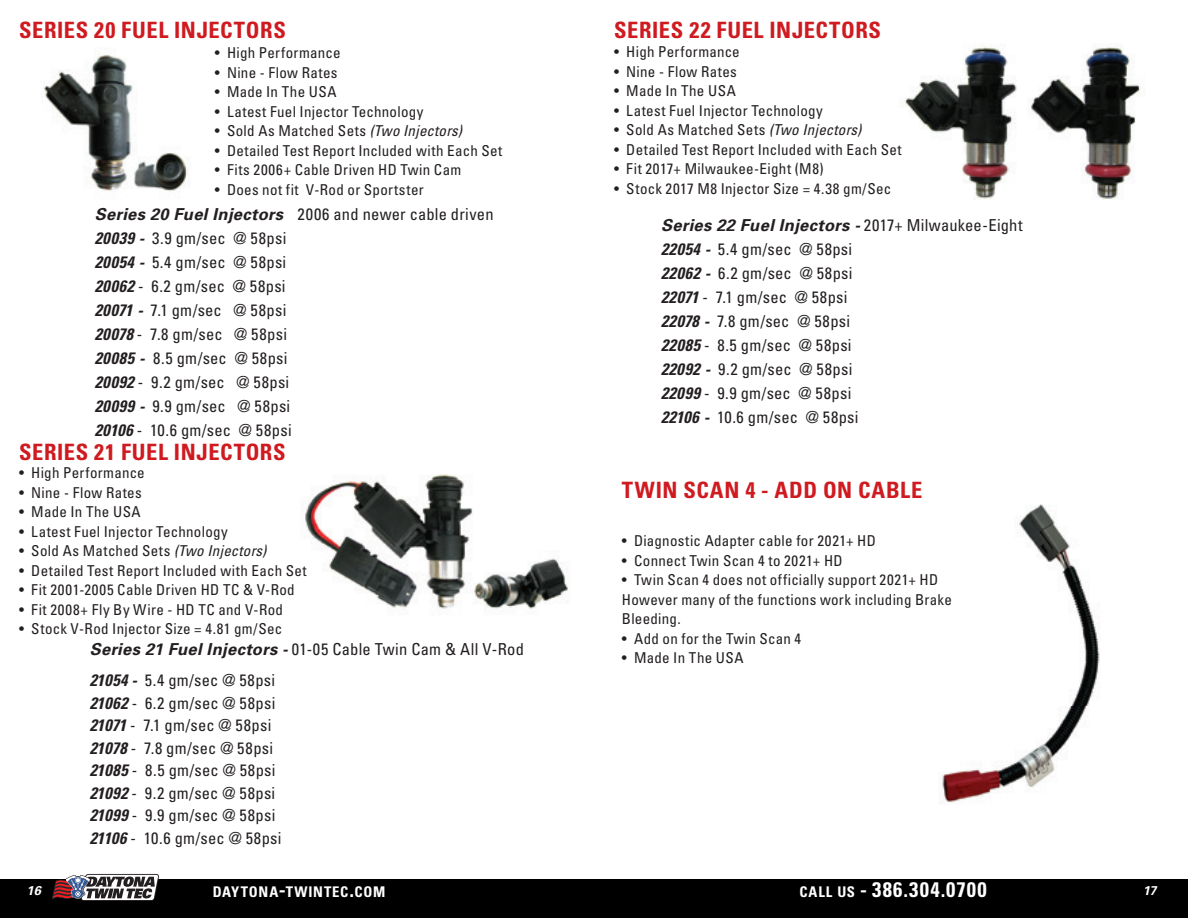
<style>
.page{position:relative;width:1188px;height:918px;background:#fff}
.page>*{position:absolute;margin:0;border:0;box-sizing:border-box;transform-origin:0 0}
.t1{font:700 condensed 22.5px "Univers";letter-spacing:.025em;color:#cf1a20}
.t2{font:700 condensed 21px "Univers";letter-spacing:.06em;color:#fff}
.t3{font:condensed 16.5px/24px "Univers";letter-spacing:.015em;color:#231f20}
.t4{font:condensed 15px/19.5px "Univers";letter-spacing:.02em;color:#231f20}
.t5{font:700 condensed 14.7px "Univers";letter-spacing:.055em;color:#fff}
.t6{font:italic 700 12.75px "Univers";color:#fff}
.s1{font-style:italic}
.s2{font-weight:700;font-style:italic;font-stretch:normal}
.s3{font-weight:700;font-style:italic}
.s4{font-size:21px}
.s5{font-size:14.7px}
</style>
<div class="page">
<img style="left:902px;top:43px;width:238px;height:156px">
<div style="left:0;top:879px;width:1188px;height:39px;background:#000001"></div>
<svg style="left:52px;top:874px;width:107px;height:27px;background:#7f7479"></svg>
<img style="left:44px;top:55px;width:145px;height:137px">
<img style="left:305px;top:474px;width:263px;height:140px">
<img style="left:939px;top:504px;width:162px;height:300px">
<h1 class="t1" style="left:19px;top:16px;width:268px">SERIES 20 FUEL INJECTORS</h1>
<p class="t4" style="left:215px;top:43px;width:127px">• High Performance</p>
<p class="t4" style="left:215px;top:63px;width:124px">• Nine - Flow Rates</p>
<p class="t4" style="left:215px;top:82px;width:123px">• Made In The USA</p>
<p class="t4" style="left:215px;top:102px;width:210px">• Latest Fuel Injector Technology</p>
<p class="t4" style="left:215px;top:121px;width:249px">• Sold As Matched Sets <span class="s1">(Two Injectors)</span></p>
<p class="t4" style="left:215px;top:141px;width:289px">• Detailed Test Report Included with Each Set</p>
<p class="t4" style="left:215px;top:160px;width:248px">• Fits 2006+ Cable Driven HD Twin Cam</p>
<p class="t4" style="left:215px;top:180px;width:210px">• Does not fit V-Rod or Sportster</p>
<p class="t3" style="left:95px;top:202px;width:400px"><span class="s2">Series 20 Fuel Injectors</span> 2006 and newer cable driven<br><span class="s3">20039</span> <span class="s2">-</span> 3.9 gm/sec @ 58psi<br><span class="s3">20054</span> <span class="s2">-</span> 5.4 gm/sec @ 58psi<br><span class="s3">20062</span> - 6.2 gm/sec @ 58psi<br><span class="s3">20071</span> <span class="s2">-</span> 7.1 gm/sec @ 58psi<br><span class="s3">20078</span> - 7.8 gm/sec @ 58psi<br><span class="s3">20085</span> <span class="s2">-</span> 8.5 gm/sec @ 58psi<br><span class="s3">20092</span> - 9.2 gm/sec @ 58psi<br><span class="s3">20099</span> <span class="s2">-</span> 9.9 gm/sec @ 58psi<br><span class="s3">20106</span> - 10.6 gm/sec @ 58psi</p>
<h1 class="t1" style="left:19px;top:438px;width:268px">SERIES 21 FUEL INJECTORS</h1>
<p class="t4" style="left:19px;top:463px;width:127px">• High Performance</p>
<p class="t4" style="left:19px;top:482px;width:124px">• Nine - Flow Rates</p>
<p class="t4" style="left:19px;top:502px;width:123px">• Made In The USA</p>
<p class="t4" style="left:19px;top:521px;width:210px">• Latest Fuel Injector Technology</p>
<p class="t4" style="left:19px;top:541px;width:249px">• Sold As Matched Sets <span class="s1">(Two Injectors)</span></p>
<p class="t4" style="left:19px;top:560px;width:289px">• Detailed Test Report Included with Each Set</p>
<p class="t4" style="left:19px;top:580px;width:277px">• Fit 2001-2005 Cable Driven HD TC &amp; V-Rod</p>
<p class="t4" style="left:19px;top:599px;width:265px">• Fit 2008+ Fly By Wire - HD TC and V-Rod</p>
<p class="t4" style="left:19px;top:619px;width:265px">• Stock V-Rod Injector Size = 4.81 gm/Sec</p>
<p class="t3" style="left:90px;top:633px;width:436px;line-height:31.5px"><span class="s2">Series 21 Fuel Injectors -</span> 01-05 Cable Twin Cam &amp; All V-Rod<br><span class="s3">21054</span> <span class="s2">-</span> 5.4 gm/sec @ 58psi</p>
<p class="t3" style="left:90px;top:692px;width:193px;line-height:22.5px"><span class="s3">21062</span> - 6.2 gm/sec @ 58psi<br><span class="s3">21071</span> - 7.1 gm/sec @ 58psi<br><span class="s3">21078</span> - 7.8 gm/sec @ 58psi<br><span class="s3">21085</span> - 8.5 gm/sec @ 58psi<br><span class="s3">21092</span> - 9.2 gm/sec @ 58psi<br><span class="s3">21099</span> - 9.9 gm/sec @ 58psi<br><span class="s3">21106</span> - 10.6 gm/sec @ 58psi</p>
<h1 class="t1" style="left:614px;top:16px;width:268px">SERIES 22 FUEL INJECTORS</h1>
<p class="t4" style="left:614px;top:42px;width:127px">• High Performance</p>
<p class="t4" style="left:614px;top:61px;width:124px">• Nine - Flow Rates</p>
<p class="t4" style="left:614px;top:81px;width:123px">• Made In The USA</p>
<p class="t4" style="left:614px;top:100px;width:210px">• Latest Fuel Injector Technology</p>
<p class="t4" style="left:614px;top:120px;width:249px">• Sold As Matched Sets <span class="s1">(Two Injectors)</span></p>
<p class="t4" style="left:614px;top:139px;width:289px">• Detailed Test Report Included with Each Set</p>
<p class="t4" style="left:614px;top:159px;width:211px">• Fit 2017+ Milwaukee-Eight (M8)</p>
<p class="t4" style="left:614px;top:178px;width:279px">• Stock 2017 M8 Injector Size = 4.38 gm/Sec</p>
<p class="t3" style="left:661px;top:213px;width:363px"><span class="s2">Series 22 Fuel Injectors -</span> 2017+ Milwaukee-Eight<br><span class="s3">22054</span> <span class="s2">-</span> 5.4 gm/sec @ 58psi<br><span class="s3">22062</span> <span class="s2">-</span> 6.2 gm/sec @ 58psi<br><span class="s3">22071</span> - 7.1 gm/sec @ 58psi<br><span class="s3">22078</span> <span class="s2">-</span> 7.8 gm/sec @ 58psi<br><span class="s3">22085</span> - 8.5 gm/sec @ 58psi<br><span class="s3">22092</span> <span class="s2">-</span> 9.2 gm/sec @ 58psi<br><span class="s3">22099</span> - 9.9 gm/sec @ 58psi<br><span class="s3">22106</span> <span class="s2">-</span> 10.6 gm/sec @ 58psi</p>
<h1 class="t1" style="left:622px;top:476px;width:302px">TWIN SCAN 4 - ADD ON CABLE</h1>
<p class="t4" style="left:622px;top:531px;width:255px">• Diagnostic Adapter cable for 2021+ HD</p>
<p class="t4" style="left:622px;top:550px;width:222px">• Connect Twin Scan 4 to 2021+ HD</p>
<p class="t4" style="left:622px;top:570px;width:331px">• Twin Scan 4 does not officially support 2021+ HD<br>However many of the functions work including Brake<br>Bleeding.</p>
<p class="t4" style="left:622px;top:628px;width:181px">• Add on for the Twin Scan 4</p>
<p class="t4" style="left:622px;top:648px;width:123px">• Made In The USA</p>
<p class="t6" style="left:27px;top:883px;width:16px">16</p>
<p class="t5" style="left:213px;top:882px;width:174px">DAYTONA<span class="s4">-</span>TWINTEC<span class="s4">.</span>COM</p>
<h2 class="t2" style="left:800px;top:876px;width:188px"><span class="s5">CALL US</span> - 386.304.0700</h2>
<p class="t6" style="left:1143px;top:883px;width:15px">17</p>
</div>
